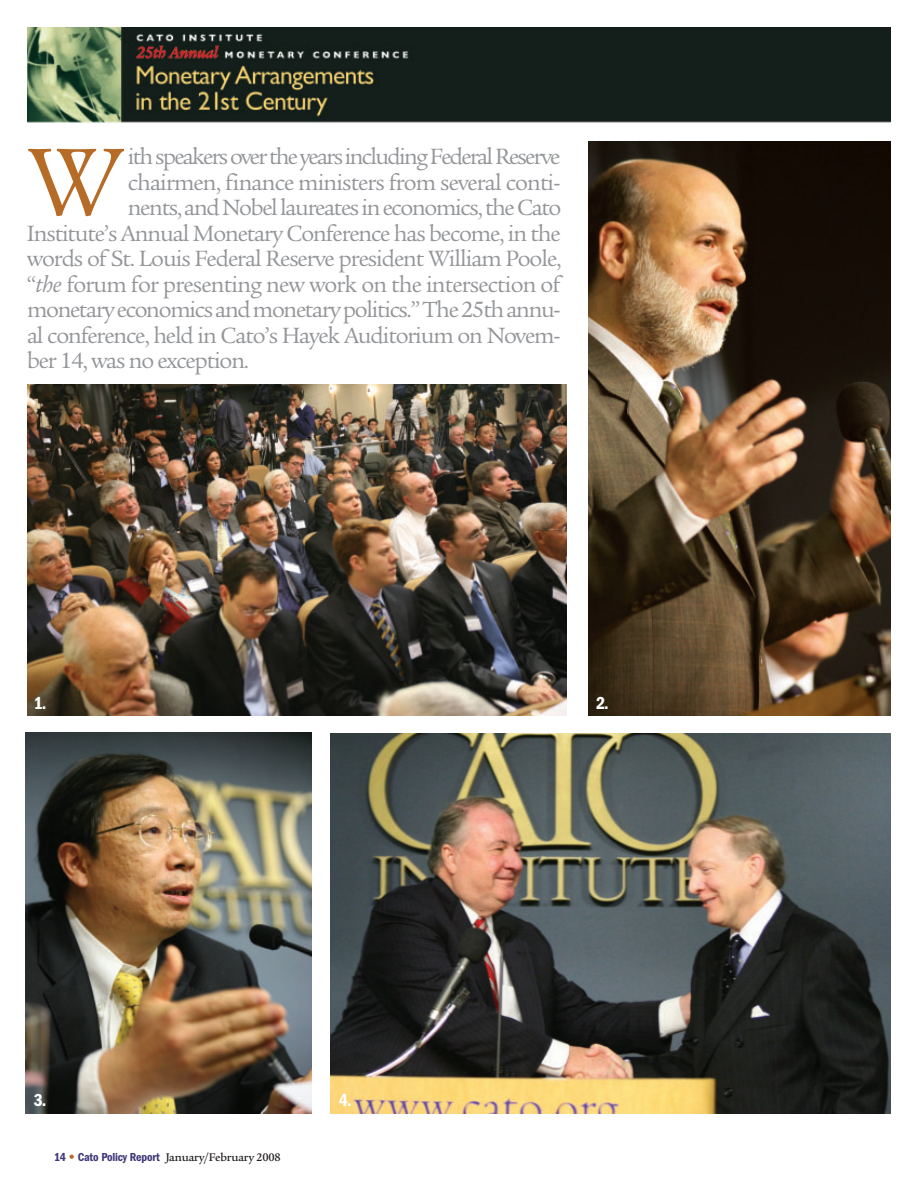
<style>
.page{position:relative;width:918px;height:1188px;background:#fff}
.page>*{position:absolute;margin:0;border:0;box-sizing:border-box;transform-origin:0 0}
.t1{font:104.7px "Legacy Serif";color:#b66b27}
.t2{font:24px "Legacy Serif";letter-spacing:-.045em;color:#939598}
.t3{font:24px "Legacy Serif";letter-spacing:-.07em;color:#939598}
.t4{font:600 condensed 18px "Franklin Gothic";color:#fff}
.t5{font:500 12px "Legacy Serif";letter-spacing:-.015em;color:#231f20}
.s1{font-style:italic}
.s2{font-family:"Franklin Gothic";font-weight:600;font-stretch:condensed;color:#403878}
.s3{font-family:"Franklin Gothic";font-weight:400;font-stretch:condensed;color:#b66b27}
</style>
<div class="page">
<img style="left:27px;top:27px;width:864px;height:96px">
<img style="left:27px;top:385px;width:540px;height:331px">
<img style="left:588px;top:141px;width:303px;height:575px">
<img style="left:330px;top:734px;width:561px;height:380px">
<img style="left:26px;top:733px;width:286px;height:381px">
<h1 class="t1" style="left:27px;top:143px;width:96px">W</h1>
<p class="t3" style="left:128px;top:148px;width:434px">ith speakers over the years including Federal Reserve</p>
<p class="t2" style="left:128px;top:173px;width:434px">chairmen, finance ministers from several conti-</p>
<p class="t2" style="left:128px;top:199px;width:435px">nents, and Nobel laureates in economics, the Cato</p>
<p class="t2" style="left:27px;top:224px;width:535px">Institute’s Annual Monetary Conference has become, in the</p>
<p class="t2" style="left:27px;top:250px;width:536px">words of St. Louis Federal Reserve president William Poole,</p>
<p class="t2" style="left:27px;top:275px;width:535px">“<span class="s1">the</span> forum for presenting new work on the intersection of</p>
<p class="t2" style="left:27px;top:301px;width:535px">monetary economics and monetary politics.” The 25th annu-</p>
<p class="t2" style="left:27px;top:326px;width:535px">al conference, held in Cato’s Hayek Auditorium on Novem-</p>
<p class="t2" style="left:27px;top:352px;width:224px">ber 14, was no exception.</p>
<p class="t4" style="left:34px;top:697px;width:14px">1.</p>
<p class="t4" style="left:596px;top:697px;width:14px">2.</p>
<p class="t4" style="left:34px;top:1094px;width:14px">3.</p>
<p class="t4" style="left:339px;top:1094px;width:14px">4.</p>
<p class="t5" style="left:54px;top:1152px;width:228px"><span class="s2">14</span> <span class="s3">•</span> <span class="s2">Cato Policy Report</span> January/February 2008</p>
</div>
